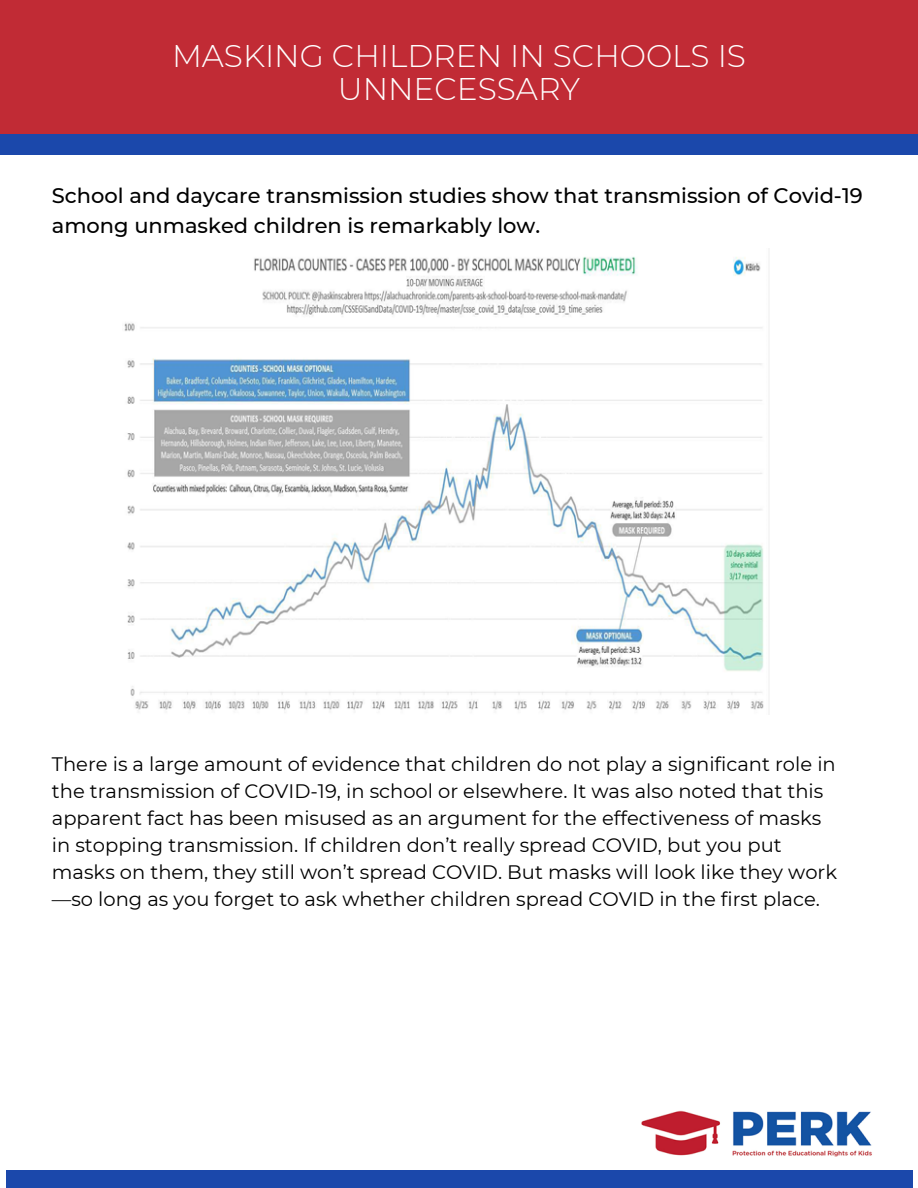
<style>
.page{position:relative;width:918px;height:1188px;background:#fff}
.page>*{position:absolute;margin:0;border:0;box-sizing:border-box;transform-origin:0 0}
.t1{font:300 31.35px/32.7px "Montserrat";color:#fff;text-align:center}
.t2{font:500 21px/29.2px "Montserrat";color:#000}
.t3{font:19.5px/27px "Montserrat";color:#000}
</style>
<div class="page">
<div style="left:6px;top:1170px;width:906px;height:18px;background:#1b48ab"></div>
<div style="left:0;top:134px;width:918px;height:20px;background:#1b48ab"></div>
<img style="left:641px;top:1110px;width:231px;height:47px">
<div style="left:0;top:0;width:918px;height:134px;background:#c12b35"></div>
<img style="left:124px;top:256px;width:640px;height:454px">
<p class="t1" style="left:172px;top:39px;width:575px">MASKING CHILDREN IN SCHOOLS IS<br>UNNECESSARY</p>
<p class="t2" style="left:52px;top:181px;width:812px">School and daycare transmission studies show that transmission of Covid-19 among unmasked children is remarkably low.</p>
<p class="t3" style="left:52px;top:751px;width:787px">There is a large amount of evidence that children do not play a significant role in the transmission of COVID-19, in school or elsewhere. It was also noted that this apparent fact has been misused as an argument for the effectiveness of masks in stopping transmission. If children don’t really spread COVID, but you put masks on them, they still won’t spread COVID. But masks will look like they work —so long as you forget to ask whether children spread COVID in the first place.</p>
</div>
